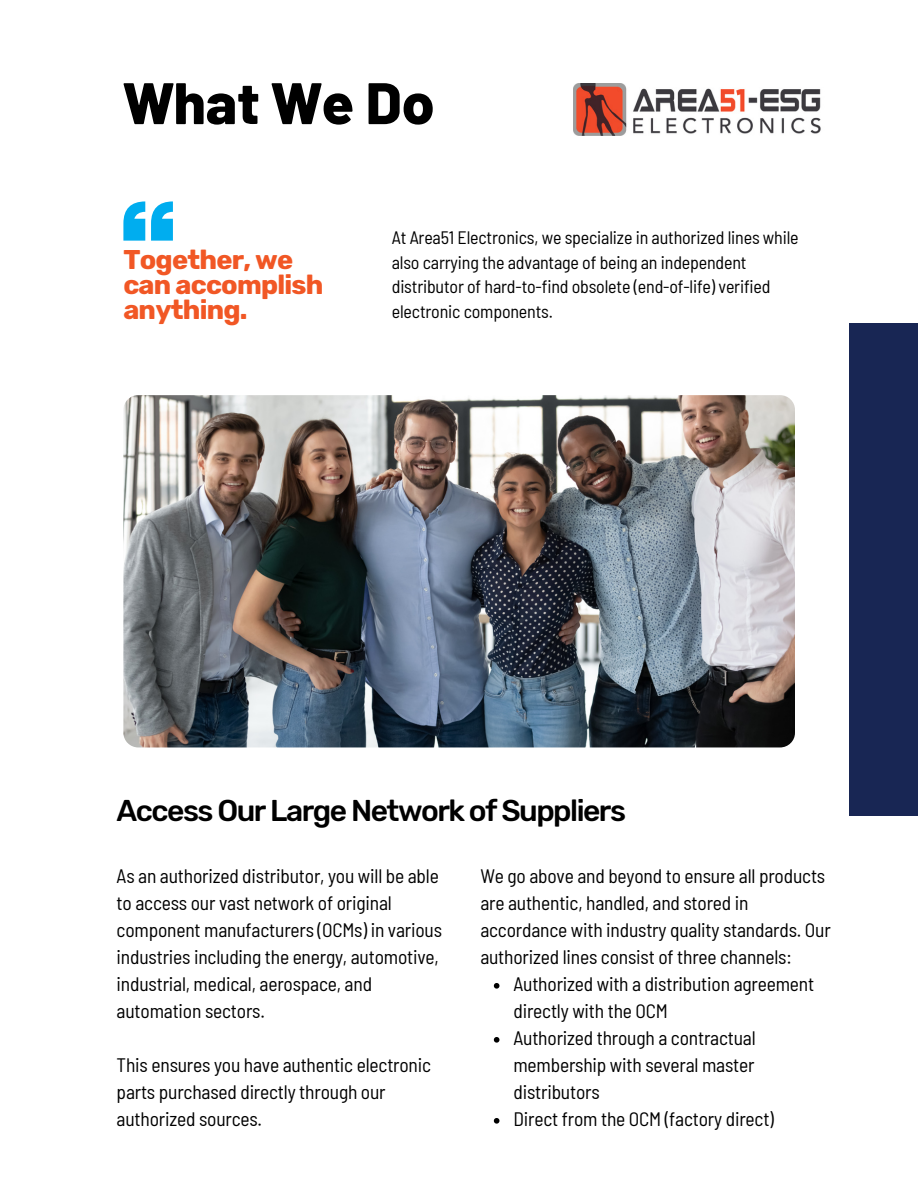
<style>
.page{position:relative;width:918px;height:1188px;background:#fff}
.page>*{position:absolute;margin:0;border:0;box-sizing:border-box;transform-origin:0 0}
.t1{font:800 58.5px "Barlow";color:#000}
.t2{font:500 30px "Rubik";letter-spacing:-.05em;color:#000}
.t3{font:700 27px/24.8px "Rubik";letter-spacing:-.03em;color:#f15725}
.t4{font:semi-condensed 19.5px/27px "Barlow";letter-spacing:-.01em;color:#000}
.t5{font:semi-condensed 18px/24.8px "Barlow";letter-spacing:-.01em;color:#000}
</style>
<div class="page">
<svg style="left:123px;top:201px;width:50px;height:40px"></svg>
<div style="left:850px;top:323px;width:68px;height:492px;background:#182654"></div>
<img style="left:123px;top:395px;width:672px;height:352px;border-radius:15px">
<svg style="left:494px;top:983px;width:5px;height:6px"></svg>
<svg style="left:494px;top:1037px;width:5px;height:6px"></svg>
<svg style="left:494px;top:1118px;width:5px;height:6px"></svg>
<img style="left:573px;top:83px;width:248px;height:53px">
<p class="t1" style="left:123px;top:66px;width:313px">What We Do</p>
<p class="t3" style="left:123px;top:247px;width:202px">Together, we can accomplish anything.</p>
<h2 class="t5" style="left:392px;top:224px;width:408px">At Area51 Electronics, we specialize in authorized lines while also carrying the advantage of being an independent distributor of hard-to-find obsolete (end-of-life) verified electronic components.</h2>
<p class="t2" style="left:117px;top:793px;width:511px">Access Our Large Network of Suppliers</p>
<h2 class="t4" style="left:117px;top:862px;width:327px">As an authorized distributor, you will be able to access our vast network of original component manufacturers (OCMs) in various industries including the energy, automotive, industrial, medical, aerospace, and automation sectors.</h2>
<p class="t4" style="left:117px;top:1051px;width:316px">This ensures you have authentic electronic parts purchased directly through our authorized sources.</p>
<p class="t4" style="left:480px;top:862px;width:352px">We go above and beyond to ensure all products are authentic, handled, and stored in accordance with industry quality standards. Our authorized lines consist of three channels:</p>
<p class="t4" style="left:513px;top:970px;width:302px">Authorized with a distribution agreement directly with the OCM</p>
<p class="t4" style="left:513px;top:1024px;width:244px;text-align:justify">Authorized through a contractual membership with several master distributors</p>
<p class="t4" style="left:513px;top:1105px;width:262px">Direct from the OCM (factory direct)</p>
</div>
